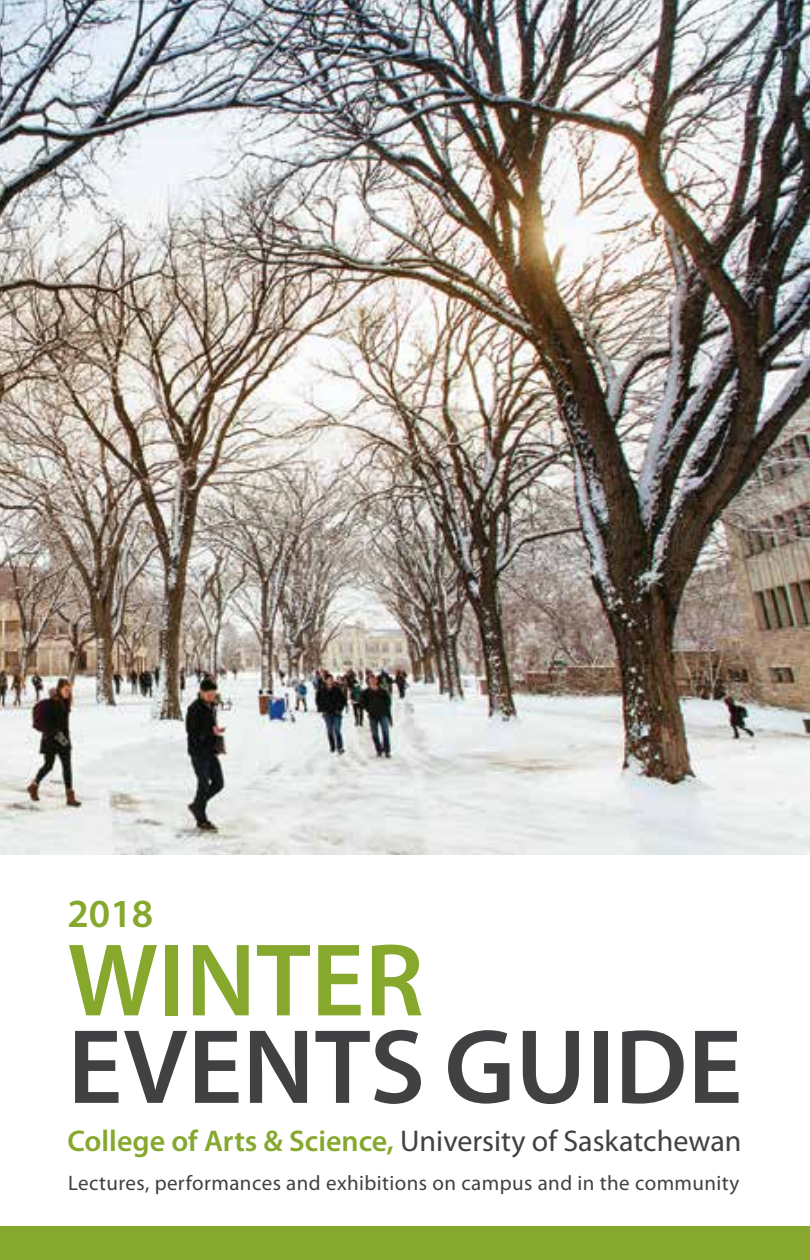
<style>
.page{position:relative;width:810px;height:1260px;background:#fff}
.page>*{position:absolute;margin:0;border:0;box-sizing:border-box;transform-origin:0 0}
.t1{font:600 106.75px "Myriad Pro";color:#414042}
.t2{font:600 104.25px "Myriad Pro";color:#85a82d}
.t3{font:600 40px "Myriad Pro";color:#85a82d}
.t4{font:30px "Myriad Pro";color:#414042}
.t5{font:21px "Myriad Pro";letter-spacing:.02em;color:#414042}
.s1{font-weight:600;color:#85a82d}
</style>
<div class="page">
<img style="left:0;top:0;width:810px;height:855px">
<div style="left:0;top:1226px;width:810px;height:34px;background:#85a82d"></div>
<h3 class="t3" style="left:68px;top:891px;width:87px">2018</h3>
<h2 class="t2" style="left:68px;top:923px;width:358px">WINTER</h2>
<h1 class="t1" style="left:68px;top:1008px;width:676px">EVENTS GUIDE</h1>
<h3 class="t4" style="left:68px;top:1125px;width:675px"><span class="s1">College of Arts &amp; Science,</span> University of Saskatchewan</h3>
<p class="t5" style="left:68px;top:1172px;width:673px">Lectures, performances and exhibitions on campus and in the community</p>
</div>
